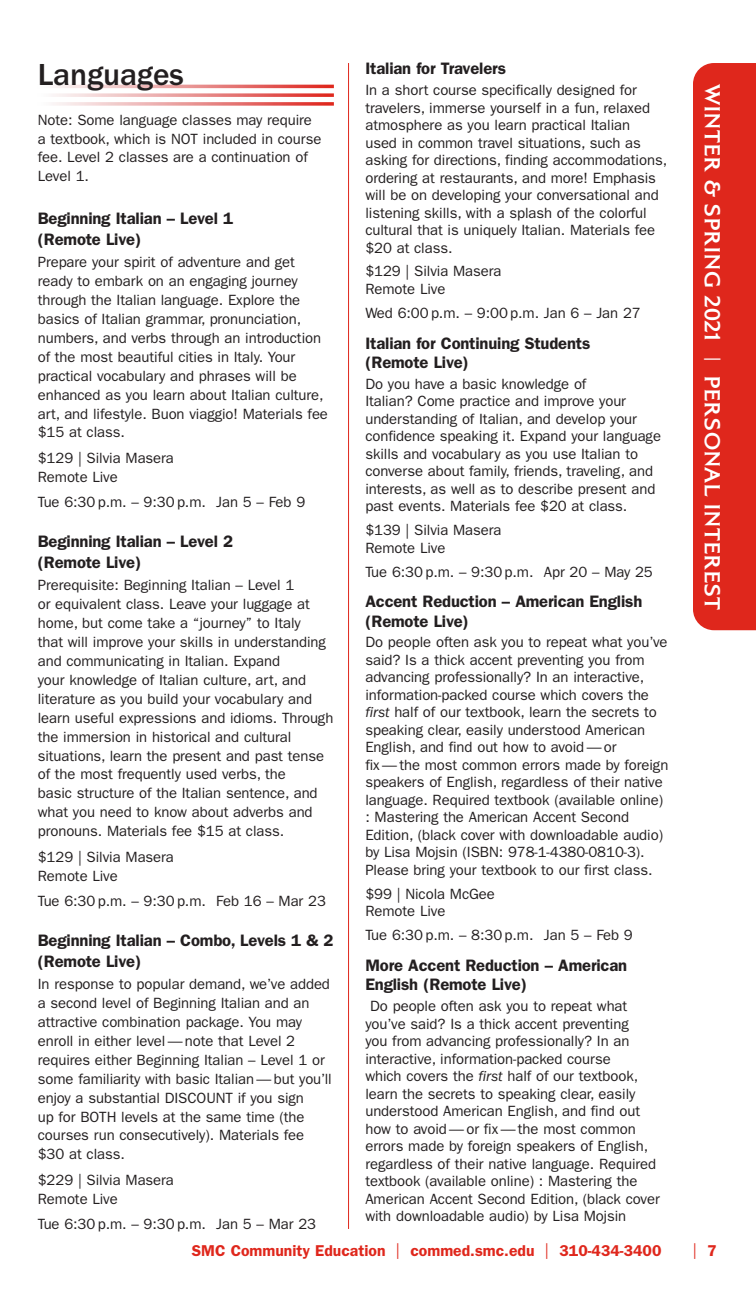
<style>
.page{position:relative;width:756px;height:1292px;background:#fff}
.page>*{position:absolute;margin:0;border:0;box-sizing:border-box;transform-origin:0 0}
.subcategory{font:500 31.5px "ITC Franklin Gothic Std";letter-spacing:-.005em;color:#231f20}
.t1{font:700 22.75px "Alexon";letter-spacing:.05em;color:#fff}
.course_title{font:600 16.62px/20.7px "ITC Franklin Gothic Std";letter-spacing:-.01em;color:#231f20}
.t2{font:600 15.75px "ITC Franklin Gothic Std";color:#df271c}
.t3{font:15.75px "ITC Franklin Gothic Std";color:#df271c}
.description{font:14.88px/17.5px "ITC Franklin Gothic Std";letter-spacing:-.005em;color:#231f20}
.section_details{font:14.88px "ITC Franklin Gothic Std";letter-spacing:-.005em;color:#231f20}
.course_details{font:14.88px/18.9px "ITC Franklin Gothic Std";letter-spacing:-.005em;color:#231f20}
.s1{font-style:italic}
.s2{font-weight:400}
.s3{font-weight:500}
.s4{font-weight:600}
</style>
<div class="page">
<div style="left:693px;top:63px;width:63px;height:567px;background:#df271c"></div>
<hr style="left:348px;top:63px;width:1px;height:1165px;background:#df271c">
<svg style="left:53px;top:93px;width:281px;height:4px"></svg>
<svg style="left:53px;top:102px;width:281px;height:4px"></svg>
<h2 class="subcategory" style="left:38px;top:57px;width:147px">Languages</h2>
<p class="description" style="left:38px;top:110px;width:285px;line-height:18.9px">Note: Some language classes may require a textbook, which is NOT included in course fee. Level 2 classes are a continuation of Level 1.</p>
<h3 class="course_title" style="left:38px;top:208px;width:197px">Beginning Italian – Level 1 (Remote Live)</h3>
<p class="description" style="left:38px;top:252px;width:292px;line-height:18.9px">Prepare your spirit of adventure and get ready to embark on an engaging journey through the Italian language. Explore the basics of Italian grammar, pronunciation, numbers, and verbs through an introduction of the most beautiful cities in Italy. Your practical vocabulary and phrases will be enhanced as you learn about Italian culture, art, and lifestyle. Buon viaggio! Materials fee $15 at class.</p>
<p class="course_details" style="left:38px;top:448px;width:138px">$129 | Silvia Masera<br>Remote Live</p>
<p class="section_details" style="left:38px;top:493px;width:269px">Tue 6:30 p.m. – 9:30 p.m. Jan 5 – Feb 9</p>
<h3 class="course_title" style="left:38px;top:531px;width:197px">Beginning Italian – Level 2 (Remote Live)</h3>
<p class="description" style="left:38px;top:575px;width:297px;line-height:18.9px">Prerequisite: Beginning Italian – Level 1<br>or equivalent class. Leave your luggage at home, but come take a “journey” to Italy<br>that will improve your skills in understanding and communicating in Italian. Expand<br>your knowledge of Italian culture, art, and literature as you build your vocabulary and learn useful expressions and idioms. Through the immersion in historical and cultural situations, learn the present and past tense of the most frequently used verbs, the<br>basic structure of the Italian sentence, and what you need to know about adverbs and pronouns. Materials fee $15 at class.</p>
<p class="course_details" style="left:38px;top:847px;width:138px">$129 | Silvia Masera<br>Remote Live</p>
<p class="section_details" style="left:38px;top:892px;width:290px">Tue 6:30 p.m. – 9:30 p.m. Feb 16 – Mar 23</p>
<h3 class="course_title" style="left:38px;top:930px;width:297px">Beginning Italian – Combo, Levels 1 &amp; 2 (Remote Live)</h3>
<p class="description" style="left:38px;top:974px;width:296px;line-height:18.9px">In response to popular demand, we’ve added a second level of Beginning Italian and an attractive combination package. You may enroll in either level — note that Level 2 requires either Beginning Italian – Level 1 or some familiarity with basic Italian — but you’ll enjoy a substantial DISCOUNT if you sign<br>up for BOTH levels at the same time (the courses run consecutively). Materials fee $30 at class.</p>
<p class="course_details" style="left:38px;top:1170px;width:138px">$229 | Silvia Masera<br>Remote Live</p>
<p class="section_details" style="left:38px;top:1215px;width:280px">Tue 6:30 p.m. – 9:30 p.m. Jan 5 – Mar 23</p>
<h3 class="course_title" style="left:365px;top:58px;width:142px">Italian for Travelers</h3>
<p class="description" style="left:365px;top:81px;width:303px">In a short course specifically designed for travelers, immerse yourself in a fun, relaxed atmosphere as you learn practical Italian<br>used in common travel situations, such as asking for directions, finding accommodations, ordering at restaurants, and more! Emphasis will be on developing your conversational and listening skills, with a splash of the colorful cultural that is uniquely Italian. Materials fee $20 at class.</p>
<p class="course_details" style="left:365px;top:263px;width:138px;line-height:17.5px">$129 | Silvia Masera<br>Remote Live</p>
<p class="section_details" style="left:365px;top:304px;width:277px">Wed 6:00 p.m. – 9:00 p.m. Jan 6 – Jan 27</p>
<h3 class="course_title" style="left:365px;top:333px;width:226px;line-height:19.2px">Italian for Continuing Students (Remote Live)</h3>
<p class="description" style="left:365px;top:375px;width:297px">Do you have a basic knowledge of<br>Italian? Come practice and improve your understanding of Italian, and develop your confidence speaking it. Expand your language skills and vocabulary as you use Italian to converse about family, friends, traveling, and interests, as well as to describe present and past events. Materials fee $20 at class.</p>
<p class="course_details" style="left:365px;top:521px;width:138px;line-height:17.5px">$139 | Silvia Masera<br>Remote Live</p>
<p class="section_details" style="left:365px;top:563px;width:289px">Tue 6:30 p.m. – 9:30 p.m. Apr 20 – May 25</p>
<h3 class="course_title" style="left:365px;top:592px;width:278px;line-height:19.2px">Accent Reduction – American English (Remote Live)</h3>
<p class="description" style="left:365px;top:633px;width:304px">Do people often ask you to repeat what you’ve said? Is a thick accent preventing you from advancing professionally? In an interactive, information-packed course which covers the <span class="s1">first</span> half of our textbook, learn the secrets to speaking clear, easily understood American English, and find out how to avoid — or<br>fix — the most common errors made by foreign speakers of English, regardless of their native language. Required textbook (available online) : Mastering the American Accent Second Edition, (black cover with downloadable audio) by Lisa Mojsin (ISBN: 978-1-4380-0810-3).<br>Please bring your textbook to our first class.</p>
<p class="course_details" style="left:365px;top:885px;width:131px;line-height:17.5px">$99 | Nicola McGee<br>Remote Live</p>
<p class="section_details" style="left:365px;top:926px;width:269px">Tue 6:30 p.m. – 8:30 p.m. Jan 5 – Feb 9</p>
<h3 class="course_title" style="left:365px;top:955px;width:263px;line-height:19.2px">More Accent Reduction – American<br>English (Remote Live)</h3>
<p class="description" style="left:365px;top:997px;width:296px;text-indent:5px">Do people often ask you to repeat what you’ve said? Is a thick accent preventing<br>you from advancing professionally? In an interactive, information-packed course<br>which covers the <span class="s1">first</span> half of our textbook, learn the secrets to speaking clear, easily understood American English, and find out how to avoid — or fix — the most common errors made by foreign speakers of English, regardless of their native language. Required textbook (available online) : Mastering the American Accent Second Edition, (black cover with downloadable audio) by Lisa Mojsin</p>
<p class="t2" style="left:192px;top:1240px;width:471px">SMC Community Education <span class="s2">|</span> commed.smc.edu <span class="s2">|</span> 310-434-3400</p>
<h2 class="t1" style="left:728px;top:84px;width:527px;rotate:90deg">WINTER &amp; SPRING 2021 <span class="s3">|</span> PERSONAL INTEREST</h2>
<p class="t3" style="left:693px;top:1240px;width:25px">| <span class="s4">7</span></p>
</div>
